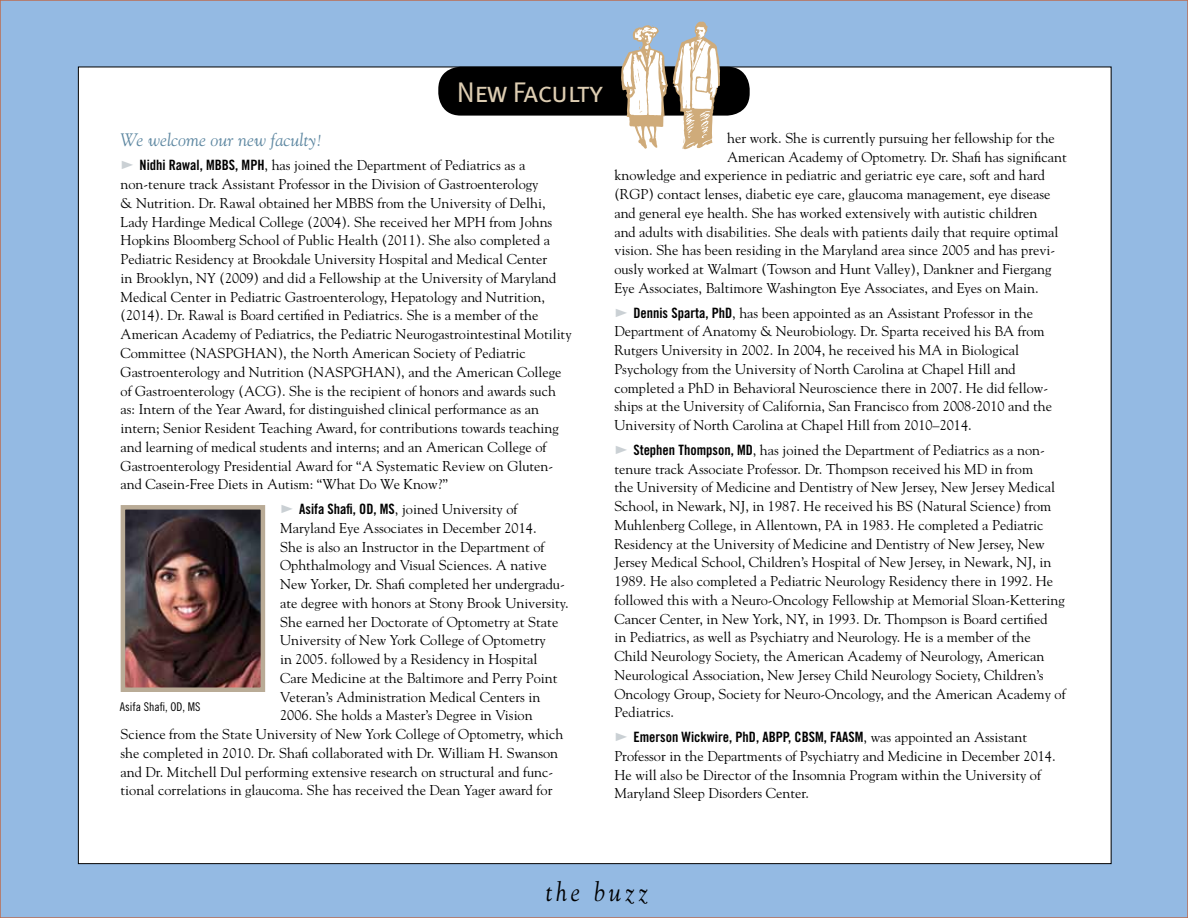
<style>
.page{position:relative;width:1188px;height:918px;background:#94bae3}
.page>*{position:absolute;margin:0;border:0;box-sizing:border-box;transform-origin:0 0}
.t1{font:28.5px "Meta Normal Caps";letter-spacing:-.02em;color:#ddcdb2}
.t2{font:italic 27px "Goudy";letter-spacing:.16em;color:#000;scale:.9 1}
.t3{font:italic 18px "Goudy";color:#5d87a1}
.t4{font:14.25px/18.8px "Goudy";color:#000}
.t5{font:14.25px "Trade Gothic Bold Cond Twenty";color:#000}
.t6{font:12px "Trade Gothic Cond Eighteen";color:#000}
.s1{font-family:"Trade Gothic Bold Cond Twenty"}
.s2{font-family:"Goudy"}
</style>
<div class="page">
<div style="left:78px;top:67px;width:1033px;height:797px;background:#fff"></div>
<img style="left:126px;top:510px;width:134px;height:177px">
<div style="left:121px;top:505px;width:144px;height:187px;border:4px solid #b9ab96"></div>
<div style="left:438px;top:67px;width:312px;height:49px;background:#000;border-radius:22px"></div>
<svg style="left:621px;top:22px;width:99px;height:127px"></svg>
<h1 class="t1" style="left:456px;top:76px;width:148px">New Faculty</h1>
<p class="t3" style="left:121px;top:129px;width:203px">We welcome our new faculty!</p>
<p class="t4" style="left:121px;top:156px;width:453px;text-indent:19px"><span class="s1">Nidhi Rawal, MBBS, MPH</span>, has joined the Department of Pediatrics as a non-tenure track Assistant Professor in the Division of Gastroenterology<br>&amp; Nutrition. Dr. Rawal obtained her MBBS from the University of Delhi, Lady Hardinge Medical College (2004). She received her MPH from Johns Hopkins Bloomberg School of Public Health (2011). She also completed a Pediatric Residency at Brookdale University Hospital and Medical Center<br>in Brooklyn, NY (2009) and did a Fellowship at the University of Maryland Medical Center in Pediatric Gastroenterology, Hepatology and Nutrition, (2014). Dr. Rawal is Board certified in Pediatrics. She is a member of the American Academy of Pediatrics, the Pediatric Neurogastrointestinal Motility Committee (NASPGHAN), the North American Society of Pediatric Gastroenterology and Nutrition (NASPGHAN), and the American College of Gastroenterology (ACG). She is the recipient of honors and awards such as: Intern of the Year Award, for distinguished clinical performance as an intern; Senior Resident Teaching Award, for contributions towards teaching and learning of medical students and interns; and an American College of Gastroenterology Presidential Award for “A Systematic Review on Gluten&shy;and Casein-Free Diets in Autism: “What Do We Know?”</p>
<p class="t4" style="left:299px;top:499px;width:220px"><span class="s1">Asifa Shafi, OD, MS</span>, joined University of</p>
<p class="t4" style="left:280px;top:518px;width:258px">Maryland Eye Associates in December 2014.</p>
<p class="t4" style="left:280px;top:537px;width:266px">She is also an Instructor in the Department of</p>
<p class="t4" style="left:280px;top:556px;width:268px">Ophthalmology and Visual Sciences. A native</p>
<p class="t4" style="left:280px;top:574px;width:286px">New Yorker, Dr. Shafi completed her undergradu-</p>
<p class="t4" style="left:280px;top:593px;width:290px">ate degree with honors at Stony Brook University.</p>
<p class="t4" style="left:280px;top:612px;width:280px">She earned her Doctorate of Optometry at State</p>
<p class="t4" style="left:280px;top:631px;width:267px">University of New York College of Optometry</p>
<p class="t4" style="left:280px;top:649px;width:259px">in 2005. followed by a Residency in Hospital</p>
<p class="t4" style="left:280px;top:668px;width:279px">Care Medicine at the Baltimore and Perry Point</p>
<p class="t4" style="left:280px;top:687px;width:262px">Veteran’s Administration Medical Centers in</p>
<p class="t4" style="left:280px;top:706px;width:254px">2006. She holds a Master’s Degree in Vision</p>
<p class="t4" style="left:121px;top:724px;width:444px">Science from the State University of New York College of Optometry, which</p>
<p class="t4" style="left:121px;top:743px;width:439px">she completed in 2010. Dr. Shafi collaborated with Dr. William H. Swanson</p>
<p class="t4" style="left:121px;top:762px;width:434px">and Dr. Mitchell Dul performing extensive research on structural and func-</p>
<p class="t4" style="left:121px;top:781px;width:433px">tional correlations in glaucoma. She has received the Dean Yager award for</p>
<p class="t6" style="left:120px;top:699px;width:82px">Asifa Shafi, OD, MS</p>
<p class="t4" style="left:727px;top:128px;width:329px">her work. She is currently pursuing her fellowship for the</p>
<p class="t4" style="left:727px;top:147px;width:341px">American Academy of Optometry. Dr. Shafi has significant</p>
<p class="t4" style="left:614px;top:166px;width:432px">knowledge and experience in pediatric and geriatric eye care, soft and hard</p>
<p class="t4" style="left:614px;top:184px;width:438px">(RGP) contact lenses, diabetic eye care, glaucoma management, eye disease</p>
<p class="t4" style="left:614px;top:203px;width:425px">and general eye health. She has worked extensively with autistic children</p>
<p class="t4" style="left:614px;top:222px;width:446px">and adults with disabilities. She deals with patients daily that require optimal</p>
<p class="t4" style="left:614px;top:241px;width:442px">vision. She has been residing in the Maryland area since 2005 and has previ-</p>
<p class="t4" style="left:614px;top:259px;width:439px">ously worked at Walmart (Towson and Hunt Valley), Dankner and Fiergang</p>
<p class="t4" style="left:614px;top:278px;width:426px">Eye Associates, Baltimore Washington Eye Associates, and Eyes on Main.</p>
<p class="t4" style="left:614px;top:303px;width:439px;text-indent:19px"><span class="s1">Dennis Sparta, PhD</span>, has been appointed as an Assistant Professor in the Department of Anatomy &amp; Neurobiology. Dr. Sparta received his BA from Rutgers University in 2002. In 2004, he received his MA in Biological Psychology from the University of North Carolina at Chapel Hill and completed a PhD in Behavioral Neuroscience there in 2007. He did fellow&shy;ships at the University of California, San Francisco from 2008-2010 and the University of North Carolina at Chapel Hill from 2010–2014.</p>
<p class="t4" style="left:614px;top:440px;width:453px;text-indent:19px"><span class="s1">Stephen Thompson, MD</span>, has joined the Department of Pediatrics as a non&shy;tenure track Associate Professor. Dr. Thompson received his MD in from<br>the University of Medicine and Dentistry of New Jersey, New Jersey Medical School, in Newark, NJ, in 1987. He received his BS (Natural Science) from Muhlenberg College, in Allentown, PA in 1983. He completed a Pediatric Residency at the University of Medicine and Dentistry of New Jersey, New Jersey Medical School, Children’s Hospital of New Jersey, in Newark, NJ, in 1989. He also completed a Pediatric Neurology Residency there in 1992. He followed this with a Neuro-Oncology Fellowship at Memorial Sloan-Kettering Cancer Center, in New York, NY, in 1993. Dr. Thompson is Board certified<br>in Pediatrics, as well as Psychiatry and Neurology. He is a member of the Child Neurology Society, the American Academy of Neurology, American Neurological Association, New Jersey Child Neurology Society, Children’s Oncology Group, Society for Neuro-Oncology, and the American Academy of Pediatrics.</p>
<p class="t5" style="left:633px;top:728px;width:395px">Emerson Wickwire, PhD, ABPP, CBSM, FAASM<span class="s2">, was appointed an Assistant</span></p>
<p class="t4" style="left:614px;top:746px;width:443px">Professor in the Departments of Psychiatry and Medicine in December 2014.<br>He will also be Director of the Insomnia Program within the University of<br>Maryland Sleep Disorders Center.</p>
<h2 class="t2" style="left:546px;top:875px;width:115px">the buzz</h2>
</div>
